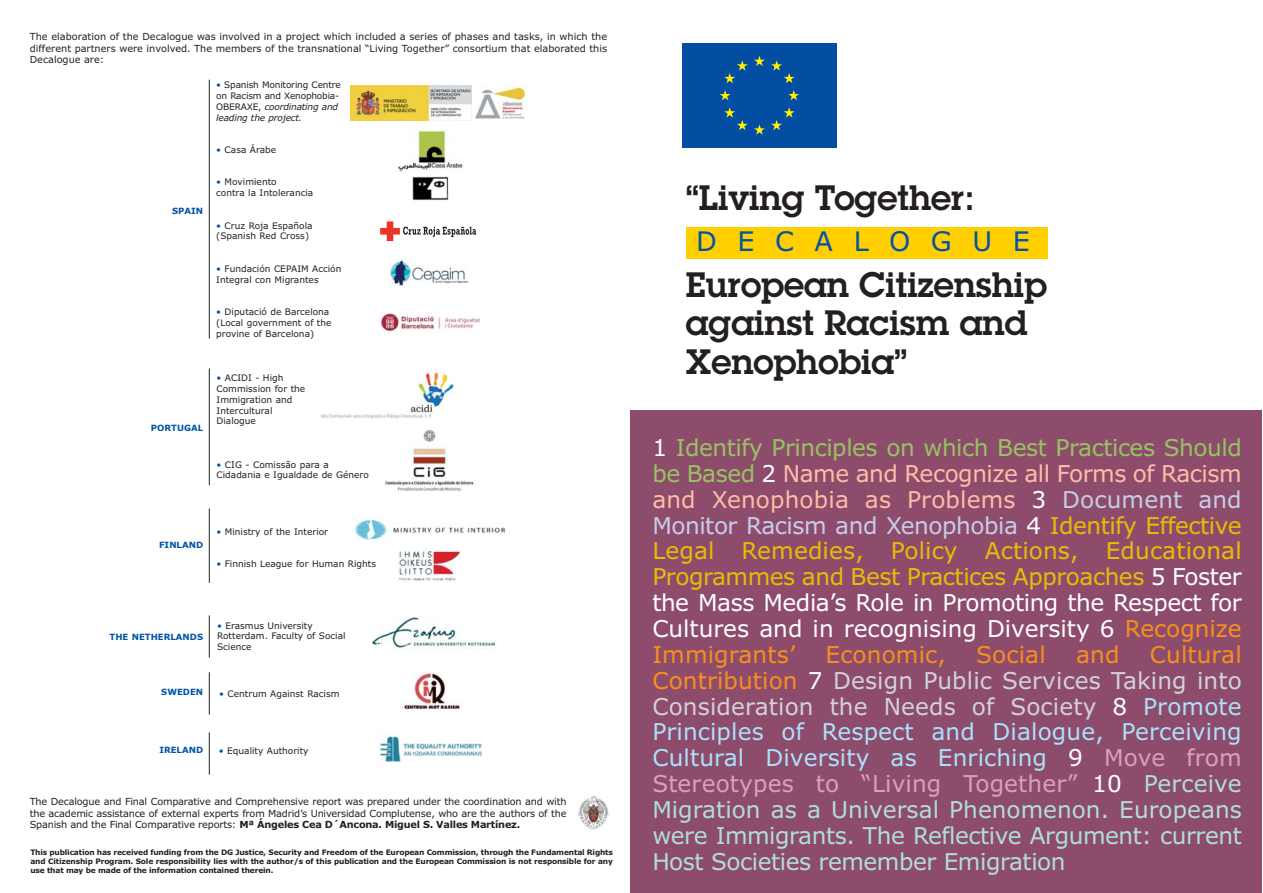
<style>
.page{position:relative;width:1263px;height:893px;background:#fff}
.page>*{position:absolute;margin:0;border:0;box-sizing:border-box;transform-origin:0 0}
.t1{font:600 34.5px/38.4px "Lubalin Graph";color:#231f20}
.t2{font:27px "Verdana";letter-spacing:.765em;color:#0054a4}
.t3{font:23.25px/25.8px "Verdana";color:#e8bc06;text-align:justify}
.t4{font:23.25px/25.8px "Verdana";letter-spacing:-.02em;color:#b0ded7;text-align:justify}
.t5{font:23.25px "Verdana";letter-spacing:.005em;color:#f78f1e}
.t6{font:9.75px/11.7px "Verdana";letter-spacing:-.02em;color:#231f20;text-align:justify}
.t7{font:9px/10.8px "Verdana";color:#231f20}
.t8{font:9px/10.8px "Verdana";letter-spacing:-.02em;color:#231f20}
.t9{font:700 8.55px "Verdana";color:#0054a4}
.t10{font:700 7.5px/9px "Verdana";letter-spacing:-.02em;color:#231f20;text-align:justify}
.s1{color:#0054a4}
.s2{font-style:italic}
.s3{font-weight:700}
.s4{color:#fff}
.s5{color:#97c462}
.s6{color:#fbbea7}
.s7{color:#c6cde7}
.s8{color:#f78f1e}
.s9{color:#d1d3d4}
.s10{color:#aae1fa}
.s11{color:#de9dbb}
</style>
<div class="page">
<div style="left:630px;top:411px;width:632px;height:482px;background:#8e4c6c"></div>
<div style="left:682px;top:43px;width:155px;height:105px;background:#034ea2"></div>
<svg style="left:754px;top:56px;width:11px;height:10px"></svg>
<svg style="left:724px;top:60px;width:24px;height:23px"></svg>
<svg style="left:720px;top:90px;width:10px;height:10px"></svg>
<svg style="left:724px;top:107px;width:24px;height:23px"></svg>
<svg style="left:754px;top:124px;width:11px;height:11px"></svg>
<svg style="left:771px;top:107px;width:23px;height:23px"></svg>
<svg style="left:788px;top:90px;width:11px;height:10px"></svg>
<svg style="left:771px;top:60px;width:23px;height:23px"></svg>
<div style="left:686px;top:227px;width:361px;height:31px;background:#ffcf00"></div>
<img style="left:578px;top:796px;width:31px;height:34px">
<hr style="left:209px;top:80px;width:1px;height:258px;background:#231f20">
<hr style="left:209px;top:368px;width:1px;height:117px;background:#231f20">
<hr style="left:209px;top:509px;width:1px;height:74px;background:#231f20">
<hr style="left:209px;top:615px;width:1px;height:43px;background:#231f20">
<hr style="left:209px;top:672px;width:1px;height:43px;background:#231f20">
<hr style="left:209px;top:732px;width:1px;height:43px;background:#231f20">
<img style="left:476px;top:86px;width:49px;height:33px">
<img style="left:350px;top:85px;width:122px;height:36px">
<img style="left:412px;top:177px;width:37px;height:24px">
<svg style="left:380px;top:221px;width:96px;height:20px"></svg>
<img style="left:321px;top:373px;width:133px;height:45px">
<img style="left:384px;top:430px;width:90px;height:61px">
<img style="left:400px;top:673px;width:60px;height:39px">
<img style="left:379px;top:734px;width:103px;height:29px">
<img style="left:398px;top:130px;width:65px;height:42px">
<img style="left:390px;top:260px;width:79px;height:26px">
<img style="left:380px;top:312px;width:100px;height:20px">
<img style="left:399px;top:550px;width:62px;height:32px">
<img style="left:372px;top:616px;width:124px;height:33px">
<img style="left:353px;top:518px;width:152px;height:22px">
<p class="t6" style="left:30px;top:31px;width:579px">The elaboration of the Decalogue was involved in a project which included a series of phases and tasks, in which the different partners were involved. The members of the transnational “Living Together” consortium that elaborated this Decalogue are:</p>
<p class="t8" style="left:216px;top:80px;width:126px"><span class="s1">•</span> Spanish Monitoring Centre on Racism and Xenophobia-<br>OBERAXE, <span class="s2">coordinating and leading the project.</span></p>
<p class="t7" style="left:216px;top:145px;width:61px"><span class="s1">•</span> Casa Árabe</p>
<p class="t7" style="left:216px;top:177px;width:99px"><span class="s1">•</span> Movimiento<br>contra la Intolerancia</p>
<p class="t7" style="left:216px;top:221px;width:98px"><span class="s1">•</span> Cruz Roja Española (Spanish Red Cross)</p>
<p class="t7" style="left:216px;top:264px;width:127px"><span class="s1">•</span> Fundación CEPAIM Acción<br>Integral con Migrantes</p>
<p class="t7" style="left:216px;top:307px;width:117px"><span class="s1">•</span> Diputació de Barcelona (Local government of the provine of Barcelona)</p>
<p class="t7" style="left:217px;top:373px;width:90px"><span class="s1">•</span> ACIDI - High<br>Commission for the<br>Immigration and<br>Intercultural<br>Dialogue</p>
<p class="t7" style="left:217px;top:460px;width:154px"><span class="s1">•</span> CIG - Comissão para a<br>Cidadania e Igualdade de Género</p>
<p class="t9" style="left:172px;top:207px;width:33px">SPAIN</p>
<p class="t9" style="left:151px;top:424px;width:54px">PORTUGAL</p>
<p class="t9" style="left:159px;top:542px;width:46px">FINLAND</p>
<p class="t7" style="left:216px;top:527px;width:113px"><span class="s1">•</span> Ministry of the Interior</p>
<p class="t7" style="left:216px;top:559px;width:161px"><span class="s1">•</span> Finnish League for Human Rights</p>
<p class="t9" style="left:110px;top:633px;width:95px">THE NETHERLANDS</p>
<p class="t9" style="left:161px;top:689px;width:43px">SWEDEN</p>
<p class="t7" style="left:217px;top:621px;width:130px"><span class="s1">•</span> Erasmus University<br>Rotterdam. Faculty of Social<br>Science</p>
<p class="t7" style="left:219px;top:689px;width:122px"><span class="s1">•</span> Centrum Against Racism</p>
<p class="t9" style="left:159px;top:747px;width:45px">IRELAND</p>
<p class="t7" style="left:219px;top:747px;width:91px"><span class="s1">•</span> Equality Authority</p>
<p class="t6" style="left:30px;top:796px;width:538px">The Decalogue and Final Comparative and Comprehensive report was prepared under the coordination and with the academic assistance of external experts from Madrid’s Universidad Complutense, who are the authors of the Spanish and the Final Comparative reports: <span class="s3">Mª Ángeles Cea D´Ancona. Miguel S. Valles Martínez.</span></p>
<p class="t10" style="left:30px;top:848px;width:584px">This publication has received funding from the DG Justice, Security and Freedom of the European Commission, through the Fundamental Rights and Citizenship Program. Sole responsibility lies with the author/s of this publication and the European Commission is not responsible for any use that may be made of the information contained therein.</p>
<h1 class="t1" style="left:686px;top:181px;width:290px">“Living Together:</h1>
<h2 class="t2" style="left:696px;top:230px;width:335px">DECALOGUE</h2>
<h1 class="t1" style="left:686px;top:269px;width:363px">European Citizenship against Racism and<br>Xenophobia”</h1>
<p class="t3" style="left:652px;top:437px;width:591px"><span class="s4">1</span> <span class="s5">Identify Principles on which Best Practices Should be Based</span> <span class="s4">2</span> <span class="s6">Name and Recognize all Forms of Racism and Xenophobia as Problems</span> <span class="s4">3</span> <span class="s7">Document and Monitor Racism and Xenophobia</span> <span class="s4">4</span> Identify Effective Legal Remedies, Policy Actions, Educational Programmes and Best Practices Approaches <span class="s4">5 Foster the Mass Media’s Role in Promoting the Respect for Cultures and in recognising Diversity 6</span> <span class="s8">Recognize Immigrants’</span></p>
<p class="t4" style="left:652px;top:643px;width:591px;text-indent:497px"><span class="s8">Cultural Contribution</span> <span class="s4">7</span> <span class="s9">Design Public Services Taking into Consideration the Needs of Society</span> <span class="s4">8</span> <span class="s10">Promote Principles of Respect and Dialogue, Perceiving Cultural Diversity as Enriching</span> <span class="s4">9</span> <span class="s11">Move from Stereotypes to “Living Together”</span> <span class="s4">10</span> Perceive Migration as a Universal Phenomenon. Europeans were Immigrants. The Reflective Argument: current Host Societies remember Emigration</p>
<h3 class="t5" style="left:825px;top:645px;width:122px">Economic,</h3>
<h3 class="t5" style="left:976px;top:645px;width:71px">Social</h3>
<h3 class="t5" style="left:1076px;top:645px;width:45px">and</h3>
</div>
